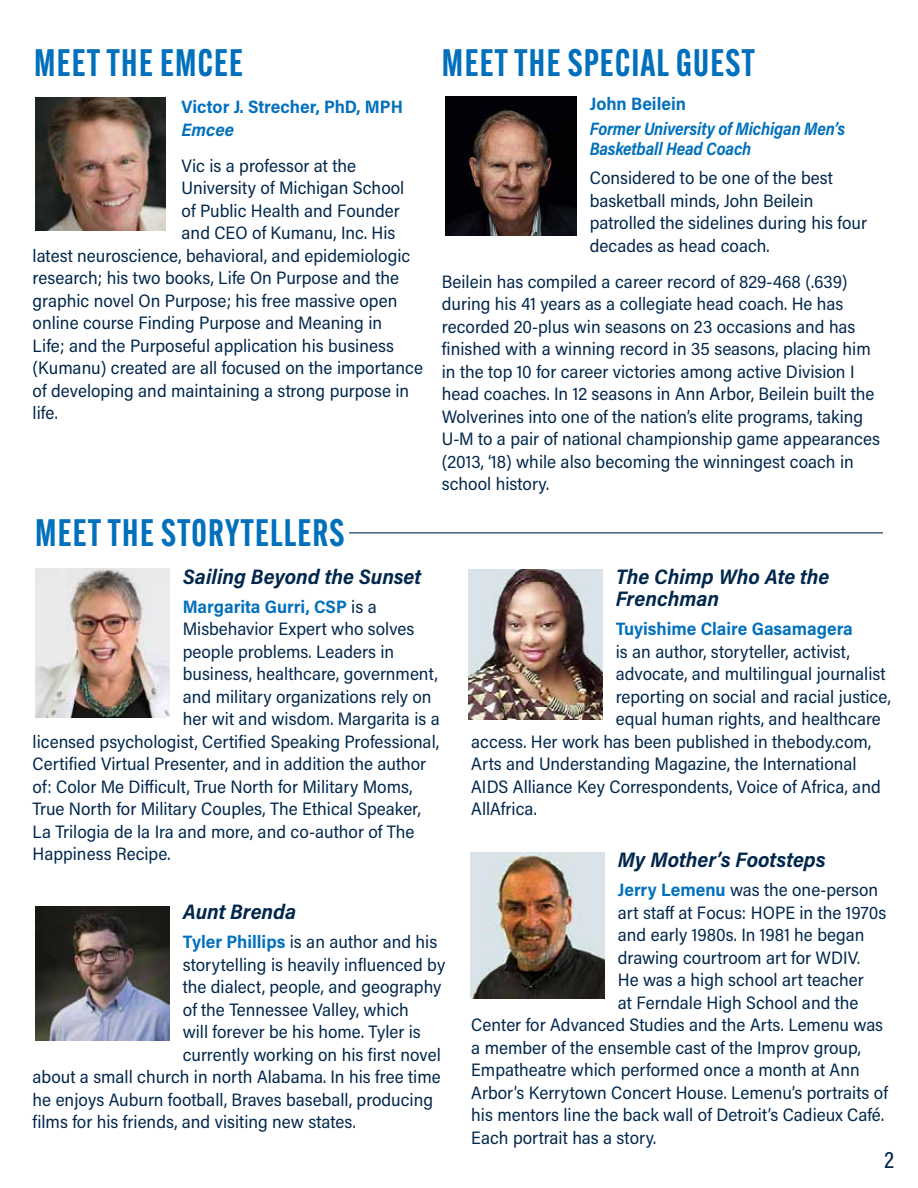
<style>
.page{position:relative;width:918px;height:1188px;background:#fff}
.page>*{position:absolute;margin:0;border:0;box-sizing:border-box;transform-origin:0 0}
.t1{font:600 37.5px "Alternate Gothic Cond ATF";letter-spacing:.03em;color:#0070bd}
.t2{font:500 24px "Acumin Pro Cond";color:#00274c}
.t3{font:italic 700 21px/22.5px "Acumin Pro Semi Cond";color:#00274c}
.t4{font:18px/22.5px "Acumin Pro Semi Cond";color:#00274c}
.t5{font:700 18px "Acumin Pro Semi Cond";color:#0070bd}
.t6{font:italic 700 18px/19.5px "Acumin Pro Semi Cond";letter-spacing:-.01em;color:#0070bd;scale:.91 1}
.t7{font:italic 700 18px "Acumin Pro Semi Cond";letter-spacing:-.01em;color:#0070bd}
.s1{font-weight:400;color:#00274c}
.s2{font-weight:700;color:#0070bd}
</style>
<div class="page">
<img style="left:468px;top:570px;width:134px;height:149px">
<img style="left:35px;top:906px;width:134px;height:134px">
<img style="left:35px;top:568px;width:134px;height:149px">
<img style="left:470px;top:852px;width:134px;height:147px">
<img style="left:446px;top:97px;width:130px;height:139px">
<img style="left:35px;top:98px;width:130px;height:132px">
<hr style="left:349px;top:532px;width:534px;height:1px;background:#00274c">
<h1 class="t1" style="left:34px;top:39px;width:210px">MEET THE EMCEE</h1>
<h1 class="t1" style="left:442px;top:39px;width:315px">MEET THE SPECIAL GUEST</h1>
<p class="t5" style="left:182px;top:94px;width:223px">Victor J. Strecher, PhD, MPH</p>
<p class="t7" style="left:182px;top:117px;width:54px">Emcee</p>
<p class="t4" style="left:182px;top:153px;width:176px">Vic is a professor at the</p>
<p class="t4" style="left:182px;top:176px;width:224px">University of Michigan School</p>
<p class="t4" style="left:182px;top:198px;width:220px">of Public Health and Founder</p>
<p class="t4" style="left:182px;top:221px;width:215px">and CEO of Kumanu, Inc. His</p>
<p class="t4" style="left:33px;top:243px;width:379px">latest neuroscience, behavioral, and epidemiologic</p>
<p class="t4" style="left:33px;top:266px;width:368px">research; his two books, Life On Purpose and the</p>
<p class="t4" style="left:33px;top:288px;width:366px">graphic novel On Purpose; his free massive open</p>
<p class="t4" style="left:33px;top:311px;width:351px">online course Finding Purpose and Meaning in</p>
<p class="t4" style="left:33px;top:333px;width:363px">Life; and the Purposeful application his business</p>
<p class="t4" style="left:33px;top:356px;width:392px">(Kumanu) created are all focused on the importance</p>
<p class="t4" style="left:33px;top:378px;width:378px">of developing and maintaining a strong purpose in</p>
<p class="t4" style="left:33px;top:401px;width:27px">life.</p>
<h1 class="t1" style="left:35px;top:508px;width:311px">MEET THE STORYTELLERS</h1>
<p class="t5" style="left:590px;top:91px;width:98px">John Beilein</p>
<p class="t6" style="left:590px;top:119px;width:282px">Former University of Michigan Men’s<br>Basketball Head Coach</p>
<p class="t4" style="left:590px;top:166px;width:279px">Considered to be one of the best basketball minds, John Beilein patrolled the sidelines during his four decades as head coach.</p>
<p class="t4" style="left:442px;top:269px;width:440px">Beilein has compiled a career record of 829-468 (.639) during his 41 years as a collegiate head coach. He has recorded 20-plus win seasons on 23 occasions and has finished with a winning record in 35 seasons, placing him in the top 10 for career victories among active Division I head coaches. In 12 seasons in Ann Arbor, Beilein built the Wolverines into one of the nation’s elite programs, taking U-M to a pair of national championship game appearances (2013, ‘18) while also becoming the winningest coach in school history.</p>
<p class="t3" style="left:183px;top:564px;width:240px">Sailing Beyond the Sunset</p>
<p class="t5" style="left:183px;top:594px;width:196px">Margarita Gurri, CSP <span class="s1">is a</span></p>
<p class="t4" style="left:183px;top:617px;width:233px">Misbehavior Expert who solves</p>
<p class="t4" style="left:183px;top:639px;width:213px">people problems. Leaders in</p>
<p class="t4" style="left:183px;top:662px;width:256px">business, healthcare, government,</p>
<p class="t4" style="left:183px;top:684px;width:250px">and military organizations rely on</p>
<p class="t4" style="left:183px;top:707px;width:259px">her wit and wisdom. Margarita is a</p>
<p class="t4" style="left:33px;top:729px;width:408px">licensed psychologist, Certified Speaking Professional,</p>
<p class="t4" style="left:33px;top:752px;width:395px">Certified Virtual Presenter, and in addition the author</p>
<p class="t4" style="left:33px;top:774px;width:381px">of: Color Me Difficult, True North for Military Moms,</p>
<p class="t4" style="left:33px;top:797px;width:390px">True North for Military Couples, The Ethical Speaker,</p>
<p class="t4" style="left:33px;top:819px;width:383px">La Trilogia de la Ira and more, and co-author of The</p>
<p class="t4" style="left:33px;top:842px;width:140px">Happiness Recipe.</p>
<p class="t3" style="left:183px;top:899px;width:115px">Aunt Brenda</p>
<p class="t4" style="left:183px;top:930px;width:256px"><span class="s2">Tyler Phillips</span> is an author and his</p>
<p class="t4" style="left:183px;top:952px;width:264px">storytelling is heavily influenced by</p>
<p class="t4" style="left:183px;top:975px;width:260px">the dialect, people, and geography</p>
<p class="t4" style="left:183px;top:997px;width:228px">of the Tennessee Valley, which</p>
<p class="t4" style="left:183px;top:1020px;width:240px">will forever be his home. Tyler is</p>
<p class="t4" style="left:183px;top:1042px;width:260px">currently working on his first novel</p>
<p class="t4" style="left:33px;top:1065px;width:410px">about a small church in north Alabama. In his free time</p>
<p class="t4" style="left:33px;top:1087px;width:402px">he enjoys Auburn football, Braves baseball, producing</p>
<p class="t4" style="left:33px;top:1110px;width:325px">films for his friends, and visiting new states.</p>
<p class="t3" style="left:616px;top:564px;width:215px">The Chimp Who Ate the<br>Frenchman</p>
<p class="t5" style="left:616px;top:616px;width:239px">Tuyishime Claire Gasamagera</p>
<p class="t4" style="left:616px;top:639px;width:236px">is an author, storyteller, activist,</p>
<p class="t4" style="left:616px;top:662px;width:271px">advocate, and multilingual journalist</p>
<p class="t4" style="left:616px;top:684px;width:277px">reporting on social and racial justice,</p>
<p class="t4" style="left:616px;top:707px;width:267px">equal human rights, and healthcare</p>
<p class="t4" style="left:471px;top:729px;width:401px">access. Her work has been published in thebody.com,</p>
<p class="t4" style="left:471px;top:752px;width:387px">Arts and Understanding Magazine, the International</p>
<p class="t4" style="left:471px;top:774px;width:411px">AIDS Alliance Key Correspondents, Voice of Africa, and</p>
<p class="t4" style="left:471px;top:797px;width:67px">AllAfrica.</p>
<p class="t3" style="left:618px;top:847px;width:209px">My Mother’s Footsteps</p>
<p class="t4" style="left:618px;top:878px;width:262px"><span class="s2">Jerry Lemenu</span> was the one-person</p>
<p class="t4" style="left:618px;top:900px;width:270px">art staff at Focus: HOPE in the 1970s</p>
<p class="t4" style="left:618px;top:923px;width:248px">and early 1980s. In 1981 he began</p>
<p class="t4" style="left:618px;top:945px;width:244px">drawing courtroom art for WDIV.</p>
<p class="t4" style="left:618px;top:968px;width:247px">He was a high school art teacher</p>
<p class="t4" style="left:618px;top:990px;width:242px">at Ferndale High School and the</p>
<p class="t4" style="left:471px;top:1013px;width:413px">Center for Advanced Studies and the Arts. Lemenu was</p>
<p class="t4" style="left:471px;top:1035px;width:391px">a member of the ensemble cast of the Improv group,</p>
<p class="t4" style="left:471px;top:1058px;width:390px">Empatheatre which performed once a month at Ann</p>
<p class="t4" style="left:471px;top:1080px;width:418px">Arbor’s Kerrytown Concert House. Lemenu’s portraits of</p>
<p class="t4" style="left:471px;top:1103px;width:414px">his mentors line the back wall of Detroit’s Cadieux Café.</p>
<p class="t4" style="left:471px;top:1125px;width:186px">Each portrait has a story.</p>
<h2 class="t2" style="left:885px;top:1144px;width:11px">2</h2>
</div>
